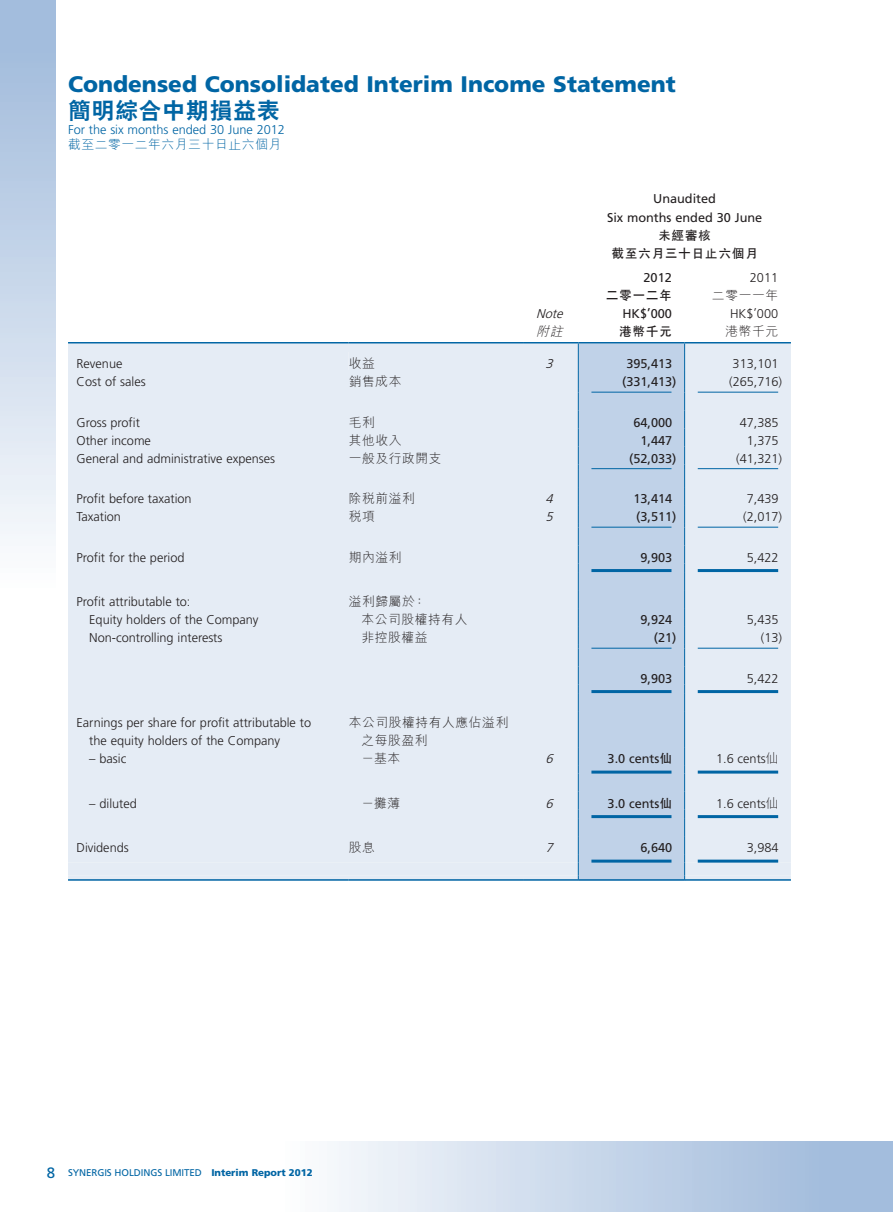
<style>
.page{position:relative;width:893px;height:1212px;background:#fff}
.page>*{position:absolute;margin:0;border:0;box-sizing:border-box;transform-origin:0 0}
.t1{font:900 22.5px "Frutiger LT Std";color:#0065a4}
.t2{font:800 22.5px "C Hei 2 HK";letter-spacing:.05em;color:#0065a4}
.t3{font:15px "Frutiger LT Std";color:#0065a4}
.Body_Text{font:300 12.75px/18px "Frutiger LT Std";color:#231f20}
.Body_Text-2{font:12.75px "Frutiger LT Std";color:#231f20}
.Body_Text-3{font:300 12.75px/18px "M Hei HK";letter-spacing:.05em;color:#231f20}
.t4{font:300 12.75px "Frutiger LT Std";color:#0065a4}
.Body_Text-4{font:700 12.75px "C Hei 2 HK";letter-spacing:.05em;color:#231f20}
.t5{font:300 12.75px "M Hei HK";letter-spacing:.05em;color:#0065a4}
.Body_Text-5{font:italic 300 12.75px "Frutiger LT Std";color:#231f20}
.Body_Text-6{font:italic 300 12.75px "M Hei HK";color:#231f20}
.t6{font:9.75px "Frutiger LT Std";letter-spacing:-.01em;color:#0065a4}
.s1{font-family:"C Hei 2 HK";font-weight:700}
.s2{font-family:"M Hei HK"}
.s3{font-weight:900}
</style>
<div class="page">
<div style="left:160px;top:1141px;width:733px;height:71px;background:linear-gradient(to right,#fff,#9bb7da)"></div>
<div style="left:0;top:0;width:55px;height:712px;background:linear-gradient(to bottom,#9db8da,#fff)"></div>
<svg style="left:68px;top:343px;width:723px;height:536px;background:#dce7f1"></svg>
<svg style="left:579px;top:343px;width:105px;height:536px"></svg>
<svg style="left:68px;top:352px;width:723px;height:523px;background:#dfe8f3"></svg>
<hr style="left:578px;top:711px;width:1px;height:36px;background:#0065a4">
<hr style="left:684px;top:711px;width:1px;height:36px;background:#0065a4">
<svg style="left:578px;top:747px;width:1px;height:134px"></svg>
<svg style="left:684px;top:747px;width:1px;height:134px"></svg>
<svg style="left:578px;top:343px;width:1px;height:368px"></svg>
<svg style="left:684px;top:343px;width:1px;height:368px"></svg>
<hr style="left:68px;top:342px;width:281px;height:1px;background:#0065a4">
<hr style="left:349px;top:342px;width:174px;height:1px;background:#0065a4">
<hr style="left:523px;top:342px;width:55px;height:1px;background:#0065a4">
<hr style="left:578px;top:342px;width:107px;height:1px;background:#0065a4">
<hr style="left:685px;top:342px;width:106px;height:1px;background:#0065a4">
<hr style="left:591px;top:392px;width:80px;height:1px;background:#0065a4">
<hr style="left:698px;top:392px;width:80px;height:1px;background:#0065a4">
<hr style="left:591px;top:468px;width:80px;height:1px;background:#0065a4">
<hr style="left:698px;top:468px;width:80px;height:1px;background:#0065a4">
<hr style="left:591px;top:527px;width:80px;height:1px;background:#0065a4">
<hr style="left:698px;top:527px;width:80px;height:1px;background:#0065a4">
<hr style="left:591px;top:569px;width:80px;height:3px;background:#0065a4">
<hr style="left:698px;top:569px;width:80px;height:3px;background:#0065a4">
<hr style="left:591px;top:648px;width:80px;height:1px;background:#0065a4">
<hr style="left:698px;top:648px;width:80px;height:1px;background:#0065a4">
<hr style="left:591px;top:690px;width:80px;height:3px;background:#0065a4">
<hr style="left:698px;top:690px;width:80px;height:3px;background:#0065a4">
<hr style="left:591px;top:770px;width:80px;height:3px;background:#0065a4">
<hr style="left:698px;top:770px;width:80px;height:3px;background:#0065a4">
<hr style="left:591px;top:815px;width:80px;height:3px;background:#0065a4">
<hr style="left:698px;top:815px;width:80px;height:3px;background:#0065a4">
<hr style="left:591px;top:859px;width:80px;height:3px;background:#0065a4">
<hr style="left:698px;top:859px;width:80px;height:3px;background:#0065a4">
<hr style="left:68px;top:879px;width:281px;height:2px;background:#0065a4">
<hr style="left:349px;top:879px;width:174px;height:2px;background:#0065a4">
<hr style="left:523px;top:879px;width:55px;height:2px;background:#0065a4">
<hr style="left:579px;top:879px;width:105px;height:2px;background:#0065a4">
<hr style="left:685px;top:879px;width:106px;height:2px;background:#0065a4">
<p class="t1" style="left:68px;top:70px;width:609px">Condensed Consolidated Interim Income Statement</p>
<p class="t2" style="left:68px;top:99px;width:213px">簡明綜合中期損益表</p>
<p class="t4" style="left:68px;top:123px;width:218px">For the six months ended 30 June 2012</p>
<p class="t5" style="left:68px;top:137px;width:215px">截至二零一二年六月三十日止六個月</p>
<p class="Body_Text-2" style="left:653px;top:192px;width:64px">Unaudited</p>
<p class="Body_Text-2" style="left:607px;top:210px;width:157px">Six months ended 30 June</p>
<p class="Body_Text-4" style="left:658px;top:228px;width:54px">未經審核</p>
<p class="Body_Text-4" style="left:611px;top:246px;width:148px">截至六月三十日止六個月</p>
<p class="Body_Text-2" style="left:644px;top:270px;width:30px">2012</p>
<p class="Body_Text" style="left:750px;top:269px;width:30px">2011</p>
<p class="Body_Text-4" style="left:606px;top:289px;width:68px">二零一二年</p>
<p class="Body_Text-3" style="left:712px;top:286px;width:68px">二零一一年</p>
<p class="Body_Text-5" style="left:536px;top:306px;width:32px">Note</p>
<p class="Body_Text-2" style="left:622px;top:306px;width:51px">HK$’000</p>
<p class="Body_Text" style="left:730px;top:305px;width:50px">HK$’000</p>
<p class="Body_Text-6" style="left:536px;top:325px;width:31px">附註</p>
<p class="Body_Text-4" style="left:619px;top:325px;width:54px">港幣千元</p>
<p class="Body_Text-3" style="left:725px;top:322px;width:54px">港幣千元</p>
<p class="Body_Text" style="left:77px;top:355px;width:47px">Revenue</p>
<p class="Body_Text-3" style="left:349px;top:354px;width:28px">收益</p>
<p class="Body_Text-5" style="left:546px;top:357px;width:13px">3</p>
<p class="Body_Text-2" style="left:626px;top:356px;width:47px">395,413</p>
<p class="Body_Text" style="left:733px;top:355px;width:47px">313,101</p>
<p class="Body_Text" style="left:77px;top:373px;width:71px">Cost of sales</p>
<p class="Body_Text-3" style="left:349px;top:372px;width:54px">銷售成本</p>
<p class="Body_Text-2" style="left:622px;top:374px;width:56px">(331,413)</p>
<p class="Body_Text" style="left:729px;top:373px;width:54px">(265,716)</p>
<p class="Body_Text" style="left:77px;top:414px;width:65px">Gross profit</p>
<p class="Body_Text-3" style="left:349px;top:413px;width:28px">毛利</p>
<p class="Body_Text-2" style="left:633px;top:415px;width:40px">64,000</p>
<p class="Body_Text" style="left:740px;top:414px;width:40px">47,385</p>
<p class="Body_Text" style="left:77px;top:432px;width:76px">Other income</p>
<p class="Body_Text-3" style="left:349px;top:431px;width:54px">其他收入</p>
<p class="Body_Text-2" style="left:640px;top:433px;width:33px">1,447</p>
<p class="Body_Text" style="left:747px;top:432px;width:33px">1,375</p>
<p class="Body_Text" style="left:77px;top:450px;width:200px">General and administrative expenses</p>
<p class="Body_Text-3" style="left:349px;top:449px;width:94px">一般及行政開支</p>
<p class="Body_Text-2" style="left:629px;top:451px;width:49px">(52,033)</p>
<p class="Body_Text" style="left:736px;top:450px;width:47px">(41,321)</p>
<p class="Body_Text" style="left:77px;top:490px;width:117px">Profit before taxation</p>
<p class="Body_Text-3" style="left:349px;top:489px;width:68px">除稅前溢利</p>
<p class="Body_Text-5" style="left:546px;top:492px;width:13px">4</p>
<p class="Body_Text-2" style="left:633px;top:491px;width:40px">13,414</p>
<p class="Body_Text" style="left:747px;top:490px;width:33px">7,439</p>
<p class="Body_Text" style="left:77px;top:508px;width:46px">Taxation</p>
<p class="Body_Text-3" style="left:349px;top:507px;width:28px">稅項</p>
<p class="Body_Text-5" style="left:546px;top:510px;width:13px">5</p>
<p class="Body_Text-2" style="left:636px;top:509px;width:42px">(3,511)</p>
<p class="Body_Text" style="left:743px;top:508px;width:40px">(2,017)</p>
<p class="Body_Text" style="left:77px;top:549px;width:110px">Profit for the period</p>
<p class="Body_Text-3" style="left:349px;top:548px;width:54px">期內溢利</p>
<p class="Body_Text-2" style="left:640px;top:550px;width:33px">9,903</p>
<p class="Body_Text" style="left:747px;top:549px;width:33px">5,422</p>
<p class="Body_Text" style="left:77px;top:593px;width:115px">Profit attributable to:</p>
<p class="Body_Text-3" style="left:349px;top:592px;width:79px">溢利歸屬於：</p>
<p class="Body_Text" style="left:89px;top:611px;width:171px">Equity holders of the Company</p>
<p class="Body_Text-3" style="left:361px;top:610px;width:108px">本公司股權持有人</p>
<p class="Body_Text-2" style="left:640px;top:612px;width:33px">9,924</p>
<p class="Body_Text" style="left:747px;top:611px;width:33px">5,435</p>
<p class="Body_Text" style="left:89px;top:629px;width:135px">Non-controlling interests</p>
<p class="Body_Text-3" style="left:361px;top:628px;width:68px">非控股權益</p>
<p class="Body_Text-2" style="left:654px;top:630px;width:24px">(21)</p>
<p class="Body_Text" style="left:761px;top:629px;width:23px">(13)</p>
<p class="Body_Text-2" style="left:640px;top:671px;width:33px">9,903</p>
<p class="Body_Text" style="left:747px;top:670px;width:33px">5,422</p>
<p class="Body_Text" style="left:89px;top:714px;width:223px;text-indent:-13px">Earnings per share for profit attributable to the equity holders of the Company</p>
<p class="Body_Text-3" style="left:361px;top:713px;width:148px;text-indent:-13px">本公司股權持有人應佔溢利之每股盈利</p>
<p class="Body_Text" style="left:89px;top:750px;width:39px">– basic</p>
<p class="Body_Text-3" style="left:361px;top:749px;width:40px">－基本</p>
<p class="Body_Text-5" style="left:546px;top:752px;width:13px">6</p>
<p class="Body_Text-2" style="left:608px;top:751px;width:66px">3.0 cents<span class="s1">仙</span></p>
<p class="Body_Text" style="left:716px;top:750px;width:64px">1.6 cents<span class="s2">仙</span></p>
<p class="Body_Text" style="left:89px;top:795px;width:49px">– diluted</p>
<p class="Body_Text-3" style="left:361px;top:794px;width:40px">－攤薄</p>
<p class="Body_Text-5" style="left:546px;top:796px;width:13px">6</p>
<p class="Body_Text-2" style="left:608px;top:796px;width:66px">3.0 cents<span class="s1">仙</span></p>
<p class="Body_Text" style="left:716px;top:795px;width:64px">1.6 cents<span class="s2">仙</span></p>
<p class="Body_Text" style="left:77px;top:839px;width:54px">Dividends</p>
<p class="Body_Text-3" style="left:349px;top:839px;width:28px">股息</p>
<p class="Body_Text-5" style="left:546px;top:841px;width:13px">7</p>
<p class="Body_Text-2" style="left:640px;top:840px;width:33px">6,640</p>
<p class="Body_Text" style="left:747px;top:839px;width:33px">3,984</p>
<p class="t3" style="left:47px;top:1164px;width:10px">8</p>
<p class="t6" style="left:68px;top:1167px;width:246px">SYNERGIS HOLDINGS LIMITED <span class="s3">Interim Report 2012</span></p>
</div>
